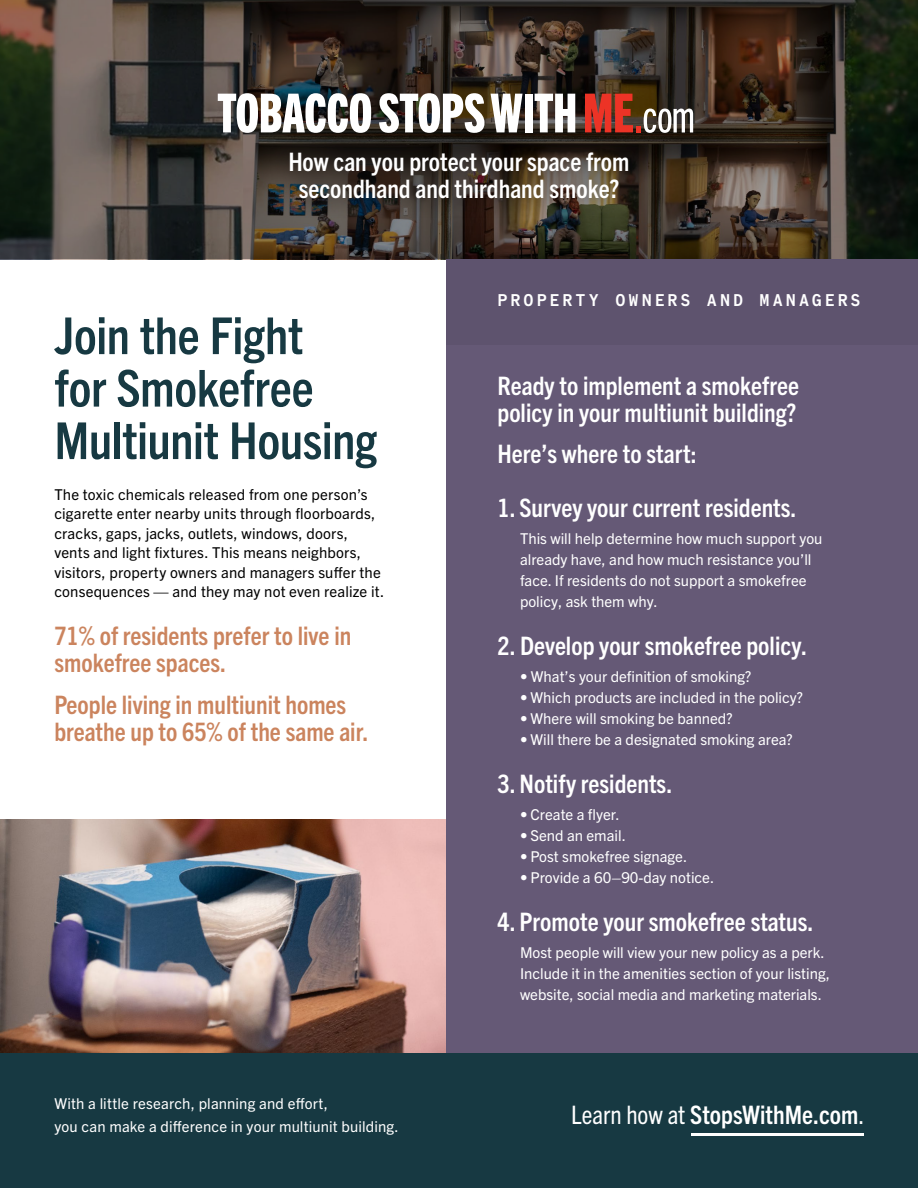
<style>
.page{position:relative;width:918px;height:1188px;background:#fff}
.page>*{position:absolute;margin:0;border:0;box-sizing:border-box;transform-origin:0 0}
.t1{font:700 condensed 51px/52.5px "Trade Gothic Next LT Pro";letter-spacing:-.005em;color:#173942}
.t2{font:700 condensed 25.5px/27px "Trade Gothic Next LT Pro";color:#fff}
.t3{font:700 condensed 25.5px/27px "Trade Gothic Next LT Pro";color:#cb845e}
.t4{font:700 18px "Code Saver";letter-spacing:.165em;color:#fff}
.t5{font:15px/21px "Trade Gothic Next LT Pro";color:#fff}
.t6{font:15px/19.5px "Trade Gothic Next LT Pro";letter-spacing:.01em;color:#000}
.s1{font-weight:400}
</style>
<div class="page">
<div style="left:0;top:1037px;width:918px;height:151px;background:#173942"></div>
<img style="left:0;top:820px;width:447px;height:233px">
<div style="left:447px;top:344px;width:471px;height:709px;background:#655976"></div>
<div style="left:447px;top:259px;width:471px;height:85px;background:#5e536e"></div>
<svg style="left:0;top:0;width:918px;height:259px;background:#3b342c"></svg>
<div style="left:268px;top:131px;width:383px;height:89px;background:#000;opacity:.75"></div>
<svg style="left:218px;top:93px;width:153px;height:40px"></svg>
<svg style="left:379px;top:93px;width:106px;height:40px"></svg>
<svg style="left:491px;top:94px;width:32px;height:38px"></svg>
<div style="left:525px;top:94px;width:7px;height:38px;background:#fff"></div>
<svg style="left:535px;top:94px;width:40px;height:38px"></svg>
<svg style="left:585px;top:94px;width:108px;height:39px;background:#8d4b3d"></svg>
<hr style="left:691px;top:1133px;width:173px;height:3px;background:#fff">
<h2 class="t2" style="left:288px;top:146px;width:343px;text-align:center">How can you protect your space from secondhand and thirdhand smoke?</h2>
<h1 class="t1" style="left:54px;top:306px;width:324px">Join the Fight<br>for Smokefree<br>Multiunit Housing</h1>
<p class="t6" style="left:54px;top:483px;width:331px">The toxic chemicals released from one person’s cigarette enter nearby units through floorboards, cracks, gaps, jacks, outlets, windows, doors, vents and light fixtures. This means neighbors, visitors, property owners and managers suffer the consequences — and they may not even realize it.</p>
<h2 class="t3" style="left:54px;top:621px;width:298px">71% of residents prefer to live in smokefree spaces.</h2>
<h2 class="t3" style="left:54px;top:690px;width:316px">People living in multiunit homes breathe up to 65% of the same air.</h2>
<p class="t4" style="left:498px;top:289px;width:365px">PROPERTY OWNERS AND MANAGERS</p>
<h2 class="t2" style="left:498px;top:371px;width:303px">Ready to implement a smokefree policy in your multiunit building?</h2>
<h2 class="t2" style="left:498px;top:438px;width:201px">Here’s where to start:</h2>
<h2 class="t2" style="left:498px;top:492px;width:300px">1. Survey your current residents.</h2>
<p class="t5" style="left:520px;top:527px;width:304px">This will help determine how much support you already have, and how much resistance you’ll face. If residents do not support a smokefree policy, ask them why.</p>
<h2 class="t2" style="left:498px;top:630px;width:311px">2. Develop your smokefree policy.</h2>
<p class="t5" style="left:520px;top:665px;width:233px">• What’s your definition of smoking?</p>
<p class="t5" style="left:520px;top:686px;width:284px">• Which products are included in the policy?</p>
<p class="t5" style="left:520px;top:707px;width:214px">• Where will smoking be banned?</p>
<p class="t5" style="left:520px;top:728px;width:274px">• Will there be a designated smoking area?</p>
<h2 class="t2" style="left:498px;top:768px;width:176px">3. Notify residents.</h2>
<p class="t5" style="left:520px;top:803px;width:101px">• Create a flyer.</p>
<p class="t5" style="left:520px;top:824px;width:107px">• Send an email.</p>
<p class="t5" style="left:520px;top:845px;width:169px">• Post smokefree signage.</p>
<p class="t5" style="left:520px;top:866px;width:196px">• Provide a 60–90-day notice.</p>
<h2 class="t2" style="left:498px;top:906px;width:317px">4. Promote your smokefree status.</h2>
<p class="t5" style="left:520px;top:941px;width:311px">Most people will view your new policy as a perk.<br>Include it in the amenities section of your listing, website, social media and marketing materials.</p>
<p class="t5" style="left:54px;top:1091px;width:346px;line-height:22.5px">With a little research, planning and effort,<br>you can make a difference in your multiunit building.</p>
<h2 class="t2" style="left:571px;top:1100px;width:295px"><span class="s1">Learn how at</span> StopsWithMe.com<span class="s1">.</span></h2>
</div>
